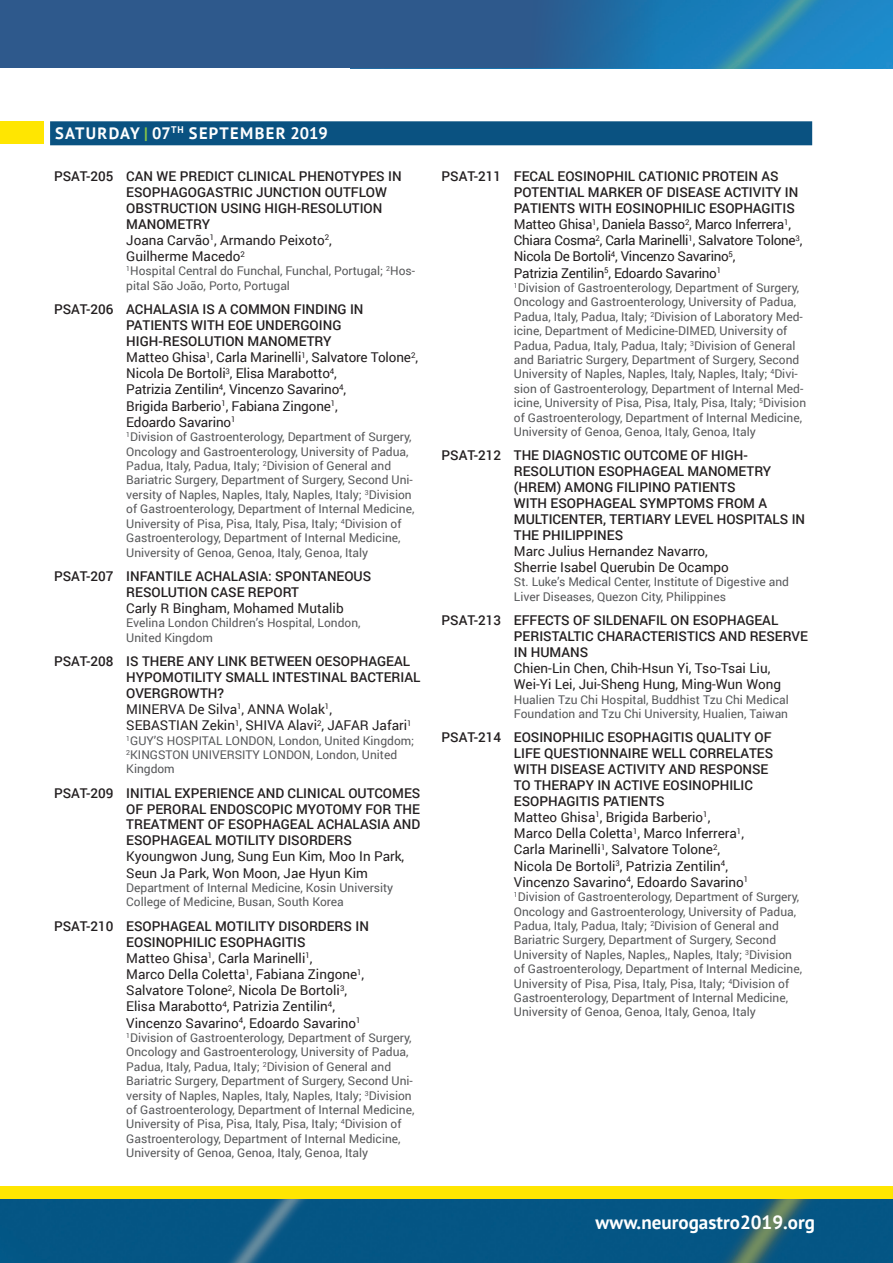
<style>
.page{position:relative;width:893px;height:1263px;background:#fff}
.page>*{position:absolute;margin:0;border:0;box-sizing:border-box;transform-origin:0 0}
.t1{font:700 19.05px "PT Sans";color:#fff}
.t2{font:700 16.5px "PT Sans";letter-spacing:.08em;color:#fff}
.t3{font:13.5px/16px "Roboto";color:#231f20}
.t4{font:500 13.5px/15.9px "Roboto";color:#231f20}
.t5{font:13.5px/16px "Roboto";letter-spacing:-.02em;color:#231f20}
.t6{font:12px/14.4px "Roboto";color:#57585a}
.s1{color:#85c447}
.s2{font-weight:400}
.s3{font-weight:500}
</style>
<div class="page">
<img style="left:0;top:1199px;width:893px;height:64px">
<div style="left:0;top:1186px;width:893px;height:13px;background:#ffe601"></div>
<svg style="left:0;top:0;width:893px;height:68px;background:#28669b"></svg>
<div style="left:0;top:121px;width:44px;height:23px;background:#ffe601"></div>
<div style="left:50px;top:121px;width:762px;height:24px;background:#0a5281"></div>
<h2 class="t2" style="left:55px;top:122px;width:274px">SATURDAY <span class="s1">|</span> 07<sup>TH</sup> SEPTEMBER 2019</h2>
<p class="t4" style="left:126px;top:168px;width:277px;text-indent:-72px">PSAT-205 CAN WE PREDICT CLINICAL PHENOTYPES IN<br>ESOPHAGOGASTRIC JUNCTION OUTFLOW<br>OBSTRUCTION USING HIGH-RESOLUTION<br>MANOMETRY<br><span class="s2">Joana Carvão</span><sup>1</sup><span class="s2">, Armando Peixoto</span><sup>2</sup><span class="s2">,<br>Guilherme Macedo</span><sup>2</sup></p>
<p class="t6" style="left:126px;top:263px;width:290px"><sup>1</sup>Hospital Central do Funchal, Funchal, Portugal; <sup>2</sup>Hos&shy;pital São João, Porto, Portugal</p>
<p class="t3" style="left:126px;top:301px;width:293px;text-indent:-72px"><span class="s3">PSAT-206 ACHALASIA IS A COMMON FINDING IN PATIENTS WITH EOE UNDERGOING HIGH-RESOLUTION MANOMETRY<br></span>Matteo Ghisa<sup>1</sup>, Carla Marinelli<sup>1</sup>, Salvatore Tolone<sup>2</sup>, Nicola De Bortoli<sup>3</sup>, Elisa Marabotto<sup>4</sup>,<br>Patrizia Zentilin<sup>4</sup>, Vincenzo Savarino<sup>4</sup>,<br>Brigida Barberio<sup>1</sup>, Fabiana Zingone<sup>1</sup>,<br>Edoardo Savarino<sup>1</sup></p>
<p class="t6" style="left:126px;top:429px;width:290px"><sup>1</sup>Division of Gastroenterology, Department of Surgery, Oncology and Gastroenterology, University of Padua, Padua, Italy, Padua, Italy; <sup>2</sup>Division of General and Bariatric Surgery, Department of Surgery, Second Uni&shy;versity of Naples, Naples, Italy, Naples, Italy; <sup>3</sup>Division of Gastroenterology, Department of Internal Medicine, University of Pisa, Pisa, Italy, Pisa, Italy; <sup>4</sup>Division of Gastroenterology, Department of Internal Medicine, University of Genoa, Genoa, Italy, Genoa, Italy</p>
<p class="t4" style="left:54px;top:568px;width:319px;text-align:center">PSAT-207 INFANTILE ACHALASIA: SPONTANEOUS<br>RESOLUTION CASE REPORT</p>
<p class="t3" style="left:126px;top:599px;width:219px">Carly R Bingham, Mohamed Mutalib</p>
<p class="t6" style="left:126px;top:615px;width:236px">Evelina London Children’s Hospital, London,<br>United Kingdom</p>
<p class="t4" style="left:126px;top:653px;width:296px;text-indent:-72px">PSAT-208 IS THERE ANY LINK BETWEEN OESOPHAGEAL HYPOMOTILITY SMALL INTESTINAL BACTERIAL OVERGROWTH?<br><span class="s2">MINERVA De Silva</span><sup>1</sup><span class="s2">, ANNA Wolak</span><sup>1</sup><span class="s2">,<br>SEBASTIAN Zekin</span><sup>1</sup><span class="s2">, SHIVA Alavi</span><sup>2</sup><span class="s2">, JAFAR Jafari</span><sup>1</sup></p>
<p class="t6" style="left:126px;top:733px;width:290px"><sup>1</sup>GUY’S HOSPITAL LONDON, London, United Kingdom;<br><sup>2</sup>KINGSTON UNIVERSITY LONDON, London, United<br>Kingdom</p>
<p class="t4" style="left:126px;top:784px;width:296px;text-align:justify;text-indent:-72px">PSAT-209 INITIAL EXPERIENCE AND CLINICAL OUTCOMES OF PERORAL ENDOSCOPIC MYOTOMY FOR THE TREATMENT OF ESOPHAGEAL ACHALASIA AND ESOPHAGEAL MOTILITY DISORDERS</p>
<p class="t3" style="left:126px;top:848px;width:279px">Kyoungwon Jung, Sung Eun Kim, Moo In Park,<br>Seun Ja Park, Won Moon, Jae Hyun Kim</p>
<p class="t6" style="left:126px;top:880px;width:269px">Department of Internal Medicine, Kosin University<br>College of Medicine, Busan, South Korea</p>
<p class="t3" style="left:126px;top:917px;width:244px;text-indent:-72px"><span class="s3">PSAT-210 ESOPHAGEAL MOTILITY DISORDERS IN EOSINOPHILIC ESOPHAGITIS<br></span>Matteo Ghisa<sup>1</sup>, Carla Marinelli<sup>1</sup>,<br>Marco Della Coletta<sup>1</sup>, Fabiana Zingone<sup>1</sup>, Salvatore Tolone<sup>2</sup>, Nicola De Bortoli<sup>3</sup>, Elisa Marabotto<sup>4</sup>, Patrizia Zentilin<sup>4</sup>, Vincenzo Savarino<sup>4</sup>, Edoardo Savarino<sup>1</sup></p>
<p class="t6" style="left:126px;top:1030px;width:290px"><sup>1</sup>Division of Gastroenterology, Department of Surgery, Oncology and Gastroenterology, University of Padua, Padua, Italy, Padua, Italy; <sup>2</sup>Division of General and Bariatric Surgery, Department of Surgery, Second Uni&shy;versity of Naples, Naples, Italy, Naples, Italy; <sup>3</sup>Division of Gastroenterology, Department of Internal Medicine, University of Pisa, Pisa, Italy, Pisa, Italy; <sup>4</sup>Division of Gastroenterology, Department of Internal Medicine, University of Genoa, Genoa, Italy, Genoa, Italy</p>
<p class="t5" style="left:514px;top:168px;width:290px;text-indent:-72px"><span class="s3">PSAT-211 FECAL EOSINOPHIL CATIONIC PROTEIN AS POTENTIAL MARKER OF DISEASE ACTIVITY IN PATIENTS WITH EOSINOPHILIC ESOPHAGITIS </span>Matteo Ghisa<sup>1</sup>, Daniela Basso<sup>2</sup>, Marco Inferrera<sup>1</sup>, Chiara Cosma<sup>2</sup>, Carla Marinelli<sup>1</sup>, Salvatore Tolone<sup>3</sup>, Nicola De Bortoli<sup>4</sup>, Vincenzo Savarino<sup>5</sup>,<br>Patrizia Zentilin<sup>5</sup>, Edoardo Savarino<sup>1</sup></p>
<p class="t6" style="left:514px;top:280px;width:294px"><sup>1</sup>Division of Gastroenterology, Department of Surgery, Oncology and Gastroenterology, University of Padua, Padua, Italy, Padua, Italy; <sup>2</sup>Division of Laboratory Med&shy;icine, Department of Medicine-DIMED, University of Padua, Padua, Italy, Padua, Italy; <sup>3</sup>Division of General and Bariatric Surgery, Department of Surgery, Second University of Naples, Naples, Italy, Naples, Italy; <sup>4</sup>Divi&shy;sion of Gastroenterology, Department of Internal Med&shy;icine, University of Pisa, Pisa, Italy, Pisa, Italy; <sup>5</sup>Division of Gastroenterology, Department of Internal Medicine, University of Genoa, Genoa, Italy, Genoa, Italy</p>
<p class="t4" style="left:514px;top:447px;width:293px;text-indent:-72px">PSAT-212 THE DIAGNOSTIC OUTCOME OF HIGH-RESOLUTION ESOPHAGEAL MANOMETRY (HREM) AMONG FILIPINO PATIENTS<br>WITH ESOPHAGEAL SYMPTOMS FROM A MULTICENTER, TERTIARY LEVEL HOSPITALS IN THE PHILIPPINES</p>
<p class="t3" style="left:514px;top:542px;width:217px">Marc Julius Hernandez Navarro,<br>Sherrie Isabel Querubin De Ocampo</p>
<p class="t6" style="left:514px;top:574px;width:277px">St. Luke’s Medical Center, Institute of Digestive and<br>Liver Diseases, Quezon City, Philippines</p>
<p class="t4" style="left:514px;top:612px;width:296px;text-indent:-72px">PSAT-213 EFFECTS OF SILDENAFIL ON ESOPHAGEAL<br>PERISTALTIC CHARACTERISTICS AND RESERVE<br>IN HUMANS</p>
<p class="t3" style="left:514px;top:660px;width:269px">Chien-Lin Chen, Chih-Hsun Yi, Tso-Tsai Liu,<br>Wei-Yi Lei, Jui-Sheng Hung, Ming-Wun Wong</p>
<p class="t6" style="left:514px;top:692px;width:276px">Hualien Tzu Chi Hospital, Buddhist Tzu Chi Medical<br>Foundation and Tzu Chi University, Hualien, Taiwan</p>
<p class="t3" style="left:514px;top:729px;width:261px;text-indent:-72px"><span class="s3">PSAT-214 EOSINOPHILIC ESOPHAGITIS QUALITY OF LIFE QUESTIONNAIRE WELL CORRELATES WITH DISEASE ACTIVITY AND RESPONSE TO THERAPY IN ACTIVE EOSINOPHILIC ESOPHAGITIS PATIENTS<br></span>Matteo Ghisa<sup>1</sup>, Brigida Barberio<sup>1</sup>,<br>Marco Della Coletta<sup>1</sup>, Marco Inferrera<sup>1</sup>, Carla Marinelli<sup>1</sup>, Salvatore Tolone<sup>2</sup>,<br>Nicola De Bortoli<sup>3</sup>, Patrizia Zentilin<sup>4</sup>, Vincenzo Savarino<sup>4</sup>, Edoardo Savarino<sup>1</sup></p>
<p class="t6" style="left:514px;top:889px;width:290px"><sup>1</sup>Division of Gastroenterology, Department of Surgery, Oncology and Gastroenterology, University of Padua, Padua, Italy, Padua, Italy; <sup>2</sup>Division of General and Bariatric Surgery, Department of Surgery, Second University of Naples, Naples,, Naples, Italy; <sup>3</sup>Division of Gastroenterology, Department of Internal Medicine, University of Pisa, Pisa, Italy, Pisa, Italy; <sup>4</sup>Division of Gastroenterology, Department of Internal Medicine, University of Genoa, Genoa, Italy, Genoa, Italy</p>
<h1 class="t1" style="left:595px;top:1210px;width:221px">www.neurogastro2019.org</h1>
</div>
